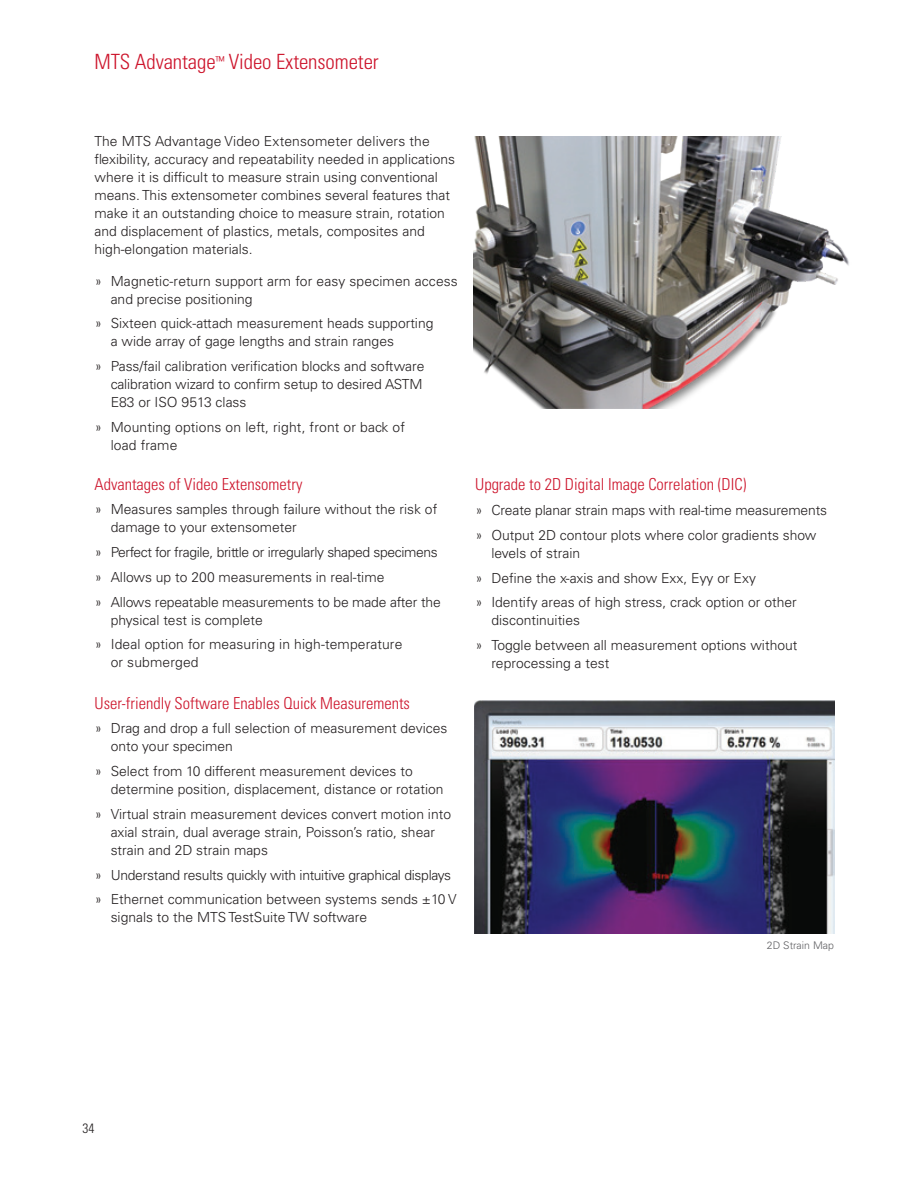
<style>
.page{position:relative;width:918px;height:1188px;background:#fff}
.page>*{position:absolute;margin:0;border:0;box-sizing:border-box;transform-origin:0 0}
.t1{font:300 condensed 21px "Univers LT Std";letter-spacing:-.005em;color:#cd152c}
.t2{font:300 condensed 16.5px "Univers LT Std";color:#cd152c}
.t3{font:300 13.8px/18px "Univers LT Std";color:#231f20}
.t4{font:300 13.8px/24.8px "Univers LT Std";letter-spacing:-.02em;color:#231f20}
.t5{font:300 condensed 13.5px "Univers LT Std";color:#231f20}
.t6{font:300 10.5px "Univers LT Std";color:#5f5f62}
.s1{font-stretch:condensed}
</style>
<div class="page">
<img style="left:475px;top:700px;width:360px;height:233px">
<img style="left:474px;top:136px;width:375px;height:273px">
<h1 class="t1" style="left:94px;top:49px;width:286px">MTS Advantage<sup>™</sup> Video Extensometer</h1>
<p class="t3" style="left:94px;top:132px;width:362px">The MTS Advantage Video Extensometer delivers the flexibility, accuracy and repeatability needed in applications where it is difficult to measure strain using conventional means. This extensometer combines several features that make it an outstanding choice to measure strain, rotation and displacement of plastics, metals, composites and high-elongation materials.</p>
<p class="t3" style="left:111px;top:272px;width:349px;text-indent:-15px"><span class="s1">»</span> Magnetic-return support arm for easy specimen access and precise positioning</p>
<p class="t3" style="left:111px;top:314px;width:324px;text-indent:-15px"><span class="s1">»</span> Sixteen quick-attach measurement heads supporting a wide array of gage lengths and strain ranges</p>
<p class="t3" style="left:111px;top:357px;width:315px;text-indent:-15px"><span class="s1">»</span> Pass/fail calibration verification blocks and software calibration wizard to confirm setup to desired ASTM<br>E83 or ISO 9513 class</p>
<p class="t3" style="left:111px;top:418px;width:296px;text-indent:-15px"><span class="s1">»</span> Mounting options on left, right, front or back of load frame</p>
<p class="t2" style="left:94px;top:474px;width:209px">Advantages of Video Extensometry</p>
<p class="t3" style="left:111px;top:500px;width:328px;text-indent:-15px"><span class="s1">»</span> Measures samples through failure without the risk of damage to your extensometer</p>
<p class="t3" style="left:96px;top:540px;width:347px;line-height:24.8px"><span class="s1">»</span> Perfect for fragile, brittle or irregularly shaped specimens <span class="s1">»</span> Allows up to 200 measurements in real-time<br><span class="s1">»</span> Allows repeatable measurements to be made after the</p>
<p class="t3" style="left:96px;top:607px;width:308px;line-height:24.8px;text-indent:15px">physical test is complete<br><span class="s1">»</span> Ideal option for measuring in high-temperature</p>
<p class="t3" style="left:111px;top:653px;width:89px">or submerged</p>
<p class="t2" style="left:94px;top:693px;width:317px">User-friendly Software Enables Quick Measurements</p>
<p class="t3" style="left:111px;top:719px;width:338px;text-indent:-15px"><span class="s1">»</span> Drag and drop a full selection of measurement devices onto your specimen</p>
<p class="t3" style="left:111px;top:762px;width:334px;text-indent:-15px"><span class="s1">»</span> Select from 10 different measurement devices to determine position, displacement, distance or rotation</p>
<p class="t3" style="left:111px;top:805px;width:342px;text-indent:-15px"><span class="s1">»</span> Virtual strain measurement devices convert motion into axial strain, dual average strain, Poisson’s ratio, shear strain and 2D strain maps</p>
<p class="t4" style="left:96px;top:862px;width:363px"><span class="s1">»</span> Understand results quickly with intuitive graphical displays <span class="s1">»</span> Ethernet communication between systems sends ±10 V</p>
<p class="t3" style="left:111px;top:908px;width:258px">signals to the MTS TestSuite TW software</p>
<p class="t2" style="left:475px;top:475px;width:273px">Upgrade to 2D Digital Image Correlation (DIC)</p>
<p class="t3" style="left:476px;top:498px;width:352px;line-height:24.8px"><span class="s1">»</span> Create planar strain maps with real-time measurements <span class="s1">»</span> Output 2D contour plots where color gradients show</p>
<p class="t3" style="left:476px;top:541px;width:322px;line-height:24.8px;text-indent:15px">levels of strain<br><span class="s1">»</span> Define the x-axis and show Exx, Eyy or Exy<br><span class="s1">»</span> Identify areas of high stress, crack option or other</p>
<p class="t3" style="left:476px;top:608px;width:323px;line-height:24.8px;text-indent:15px">discontinuities<br><span class="s1">»</span> Toggle between all measurement options without</p>
<p class="t3" style="left:491px;top:654px;width:119px">reprocessing a test</p>
<p class="t6" style="left:767px;top:939px;width:69px">2D Strain Map</p>
<p class="t5" style="left:83px;top:1120px;width:13px">34</p>
</div>
